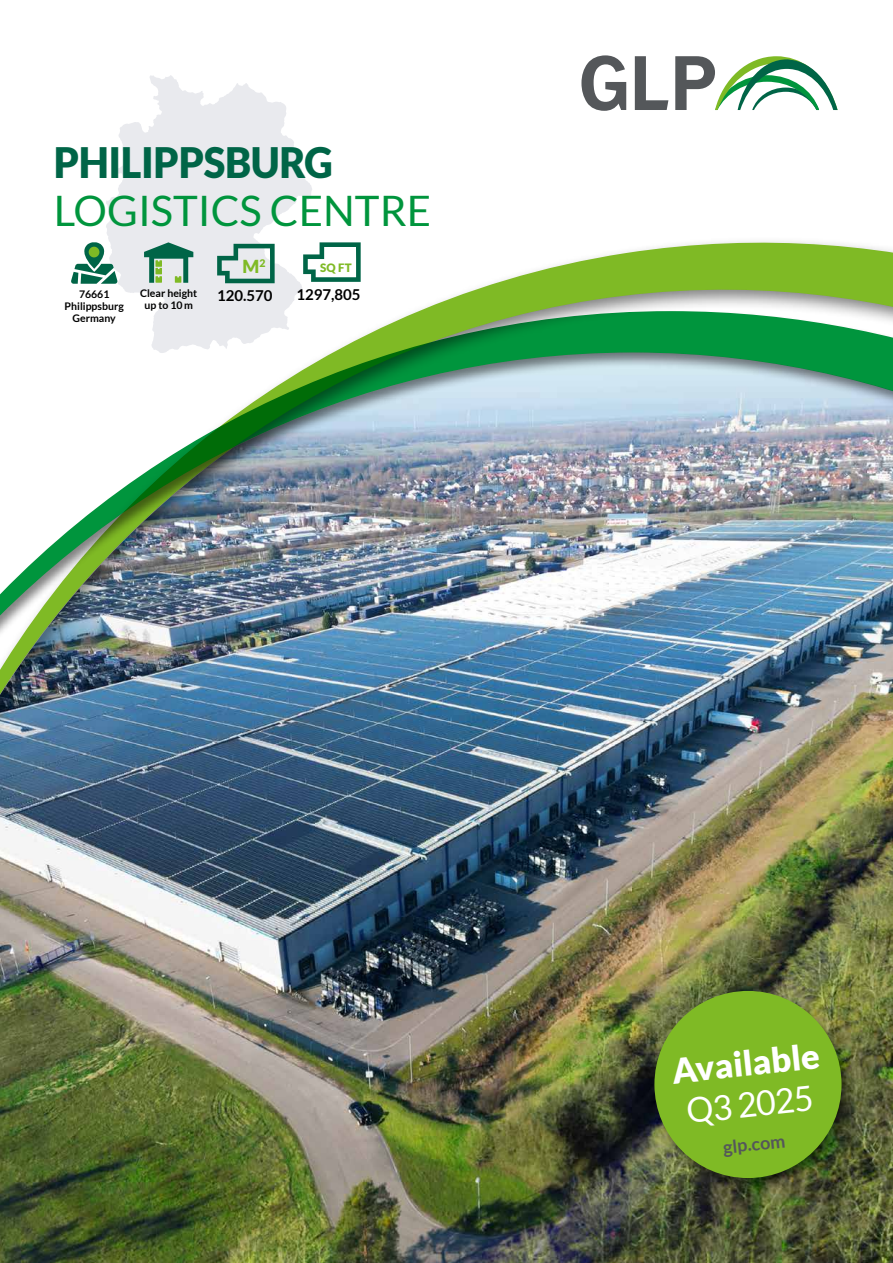
<style>
.page{position:relative;width:893px;height:1263px;background:#fff}
.page>*{position:absolute;margin:0;border:0;box-sizing:border-box;transform-origin:0 0}
.t1{font:42px "Lato";color:#00953d}
.t2{font:900 42px "Lato";letter-spacing:-.01em;color:#006547;scale:.95 1}
.t3{font:900 34.5px "Lato";color:#fff}
.t4{font:34.5px "Lato";color:#fff}
.t5{font:700 18px "Lato";color:#54575a}
.t6{font:900 18px "Lato";color:#7fba25}
.t7{font:700 15px "Lato";color:#000}
.t8{font:900 11.55px "Lato";color:#7fba25}
.t9{font:700 10.5px/12px "Lato";color:#000;text-align:center}
</style>
<div class="page">
<img style="left:0;top:860px;width:893px;height:403px">
<div style="left:0;top:236px;width:893px;height:624px;background:#000;opacity:.5"></div>
<img style="left:0;top:236px;width:893px;height:606px">
<svg style="left:105px;top:75px;width:207px;height:278px;fill:#e9eaee"></svg>
<svg style="left:144px;top:242px;width:49px;height:41px;background:#84b19c"></svg>
<svg style="left:217px;top:244px;width:58px;height:39px;background:#98bcb4"></svg>
<svg style="left:71px;top:242px;width:47px;height:42px"></svg>
<div style="left:89px;top:247px;width:10px;height:10px;background:#7fba25;border-radius:50%"></div>
<svg style="left:581px;top:55px;width:45px;height:56px"></svg>
<svg style="left:635px;top:56px;width:33px;height:54px"></svg>
<svg style="left:675px;top:56px;width:163px;height:54px"></svg>
<div style="left:650px;top:989px;width:205px;height:205px;background:#000;opacity:.5"></div>
<div style="left:654px;top:991px;width:187px;height:187px;background:#7fba25;border-radius:50%"></div>
<svg style="left:303px;top:242px;width:58px;height:40px"></svg>
<h1 class="t2" style="left:54px;top:138px;width:295px">PHILIPPSBURG</h1>
<h1 class="t1" style="left:54px;top:187px;width:379px">LOGISTICS CENTRE</h1>
<h3 class="t6" style="left:243px;top:256px;width:24px">M<sup>2</sup></h3>
<p class="t9" style="left:140px;top:287px;width:59px">Clear height up to 10m</p>
<p class="t9" style="left:79px;top:287px;width:32px">76661</p>
<h3 class="t7" style="left:217px;top:287px;width:57px">120.570</h3>
<p class="t9" style="left:65px;top:299px;width:61px">Philippsburg<br>Germany</p>
<p class="t8" style="left:320px;top:261px;width:33px">SQ FT</p>
<h3 class="t7" style="left:296px;top:285px;width:66px">1297,805</h3>
<h2 class="t3" style="left:670px;top:1051px;width:150px;rotate:-6deg">Available</h2>
<h2 class="t4" style="left:685px;top:1092px;width:129px;rotate:-6deg">Q3 2025</h2>
<h3 class="t5" style="left:722px;top:1137px;width:64px;rotate:-6deg">glp.com</h3>
</div>
